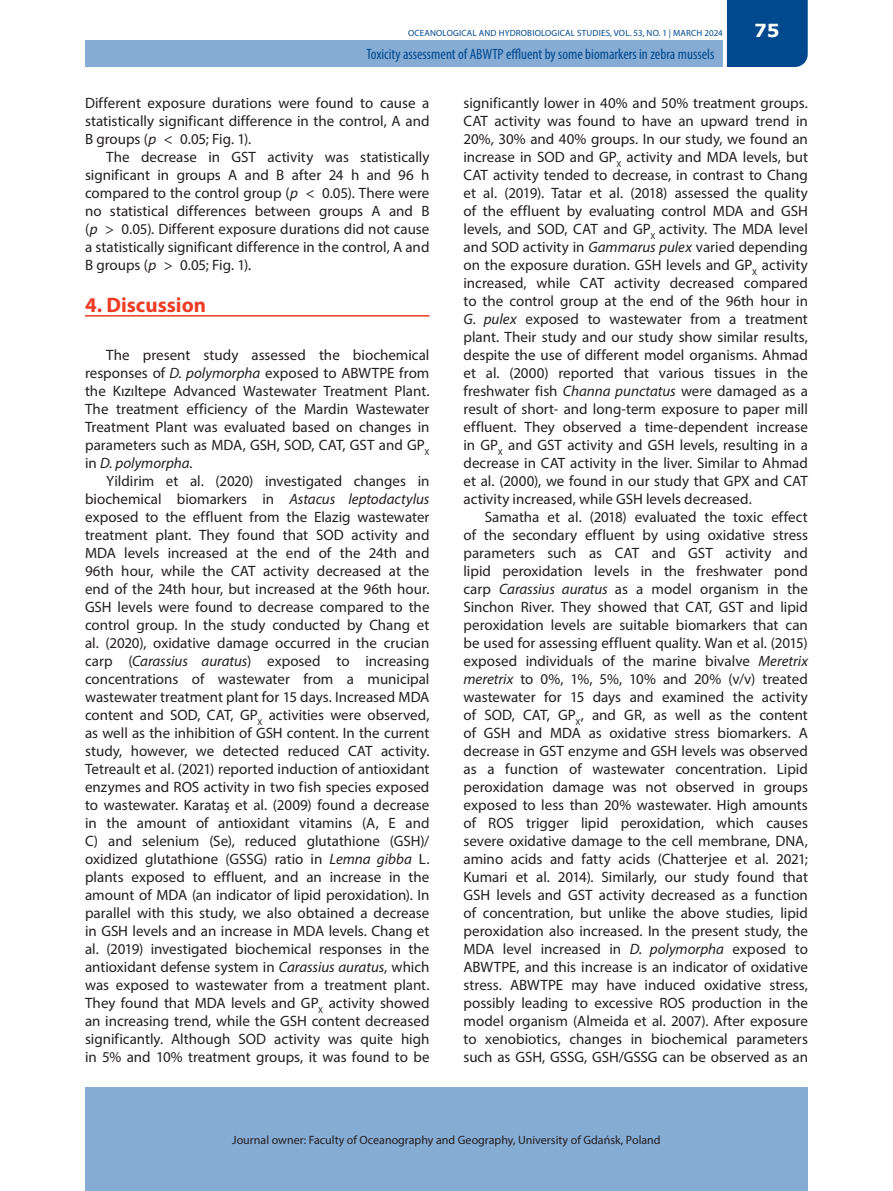
<style>
.page{position:relative;width:893px;height:1191px;background:#fff}
.page>*{position:absolute;margin:0;border:0;box-sizing:border-box;transform-origin:0 0}
.t1{font:700 21px "Myriad Pro";color:#ef3c25}
.t2{font:700 18px "Verdana";color:#fff}
.t3{font:15px/18px "Myriad Pro";color:#231f20;text-align:justify}
.t4{font:condensed 15px "Myriad Pro";color:#01498e}
.t5{font:12px "Myriad Pro";color:#231f20}
.t6{font:9px "Myriad Pro";letter-spacing:.02em;color:#01498e}
.s1{font-style:italic}
</style>
<div class="page">
<div style="left:85px;top:40px;width:637px;height:27px;background:#87acd4"></div>
<div style="left:85px;top:1087px;width:723px;height:104px;background:#87acd4"></div>
<div style="left:727px;top:0;width:81px;height:67px;background:#01498e"></div>
<hr style="left:85px;top:315px;width:344px;height:1px;background:#ef3c25">
<p class="t6" style="left:408px;top:28px;width:316px">OCEANOLOGICAL AND HYDROBIOLOGICAL STUDIES, VOL. 53, NO. 1 | MARCH 2024</p>
<p class="t4" style="left:366px;top:45px;width:349px">Toxicity assessment of ABWTP effluent by some biomarkers in zebra mussels</p>
<p class="t2" style="left:754px;top:18px;width:27px">75</p>
<p class="t3" style="left:85px;top:94px;width:346px">Different exposure durations were found to cause a statistically significant difference in the control, A and B groups (<span class="s1">p</span> &lt; 0.05; Fig. 1).</p>
<p class="t3" style="left:85px;top:148px;width:346px;text-indent:21px">The decrease in GST activity was statistically significant in groups A and B after 24 h and 96 h compared to the control group (<span class="s1">p</span> &lt; 0.05). There were no statistical differences between groups A and B (<span class="s1">p</span> &gt; 0.05). Different exposure durations did not cause a statistically significant difference in the control, A and B groups (<span class="s1">p</span> &gt; 0.05; Fig. 1).</p>
<h1 class="t1" style="left:85px;top:291px;width:123px">4. Discussion</h1>
<p class="t3" style="left:85px;top:346px;width:346px;text-indent:21px">The present study assessed the biochemical responses of <span class="s1">D. polymorpha</span> exposed to ABWTPE from the Kızıltepe Advanced Wastewater Treatment Plant.<br>The treatment efficiency of the Mardin Wastewater Treatment Plant was evaluated based on changes in parameters such as MDA, GSH, SOD, CAT, GST and GP<sub>X </sub>in <span class="s1">D. polymorpha</span>.</p>
<p class="t3" style="left:85px;top:472px;width:346px;text-indent:21px">Yildirim et al. (2020) investigated changes in biochemical biomarkers in <span class="s1">Astacus leptodactylus </span>exposed to the effluent from the Elazig wastewater treatment plant. They found that SOD activity and MDA levels increased at the end of the 24th and 96th hour, while the CAT activity decreased at the end of the 24th hour, but increased at the 96th hour.<br>GSH levels were found to decrease compared to the control group. In the study conducted by Chang et al. (2020), oxidative damage occurred in the crucian carp (<span class="s1">Carassius auratus</span>) exposed to increasing concentrations of wastewater from a municipal wastewater treatment plant for 15 days. Increased MDA content and SOD, CAT, GP<sub>X</sub> activities were observed, as well as the inhibition of GSH content. In the current study, however, we detected reduced CAT activity.<br>Tetreault et al. (2021) reported induction of antioxidant enzymes and ROS activity in two fish species exposed to wastewater. Karataş et al. (2009) found a decrease in the amount of antioxidant vitamins (A, E and C) and selenium (Se), reduced glutathione (GSH)/ oxidized glutathione (GSSG) ratio in <span class="s1">Lemna gibba</span> L. plants exposed to effluent, and an increase in the amount of MDA (an indicator of lipid peroxidation). In parallel with this study, we also obtained a decrease in GSH levels and an increase in MDA levels. Chang et al. (2019) investigated biochemical responses in the antioxidant defense system in <span class="s1">Carassius auratus</span>, which was exposed to wastewater from a treatment plant.<br>They found that MDA levels and GP<sub>X</sub> activity showed an increasing trend, while the GSH content decreased significantly. Although SOD activity was quite high in 5% and 10% treatment groups, it was found to be</p>
<p class="t3" style="left:463px;top:94px;width:346px">significantly lower in 40% and 50% treatment groups.<br>CAT activity was found to have an upward trend in 20%, 30% and 40% groups. In our study, we found an increase in SOD and GP<sub>X</sub> activity and MDA levels, but CAT activity tended to decrease, in contrast to Chang et al. (2019). Tatar et al. (2018) assessed the quality of the effluent by evaluating control MDA and GSH levels, and SOD, CAT and GP<sub>X</sub> activity. The MDA level and SOD activity in <span class="s1">Gammarus pulex</span> varied depending on the exposure duration. GSH levels and GP<sub>X</sub> activity increased, while CAT activity decreased compared to the control group at the end of the 96th hour in <span class="s1">G. pulex</span> exposed to wastewater from a treatment plant. Their study and our study show similar results, despite the use of different model organisms. Ahmad et al. (2000) reported that various tissues in the freshwater fish <span class="s1">Channa punctatus</span> were damaged as a result of short- and long-term exposure to paper mill effluent. They observed a time-dependent increase in GP<sub>X</sub> and GST activity and GSH levels, resulting in a decrease in CAT activity in the liver. Similar to Ahmad et al. (2000), we found in our study that GPX and CAT activity increased, while GSH levels decreased.</p>
<p class="t3" style="left:463px;top:508px;width:346px;text-indent:21px">Samatha et al. (2018) evaluated the toxic effect of the secondary effluent by using oxidative stress parameters such as CAT and GST activity and lipid peroxidation levels in the freshwater pond carp <span class="s1">Carassius auratus</span> as a model organism in the Sinchon River. They showed that CAT, GST and lipid peroxidation levels are suitable biomarkers that can be used for assessing effluent quality. Wan et al. (2015) exposed individuals of the marine bivalve <span class="s1">Meretrix meretrix</span> to 0%, 1%, 5%, 10% and 20% (v/v) treated wastewater for 15 days and examined the activity of SOD, CAT, GP<sub>X</sub>, and GR, as well as the content of GSH and MDA as oxidative stress biomarkers. A decrease in GST enzyme and GSH levels was observed as a function of wastewater concentration. Lipid peroxidation damage was not observed in groups exposed to less than 20% wastewater. High amounts of ROS trigger lipid peroxidation, which causes severe oxidative damage to the cell membrane, DNA, amino acids and fatty acids (Chatterjee et al. 2021; Kumari et al. 2014). Similarly, our study found that GSH levels and GST activity decreased as a function of concentration, but unlike the above studies, lipid peroxidation also increased. In the present study, the MDA level increased in <span class="s1">D. polymorpha</span> exposed to ABWTPE, and this increase is an indicator of oxidative stress. ABWTPE may have induced oxidative stress, possibly leading to excessive ROS production in the model organism (Almeida et al. 2007). After exposure to xenobiotics, changes in biochemical parameters such as GSH, GSSG, GSH/GSSG can be observed as an</p>
<p class="t5" style="left:232px;top:1132px;width:430px">Journal owner: Faculty of Oceanography and Geography, University of Gdańsk, Poland</p>
</div>
